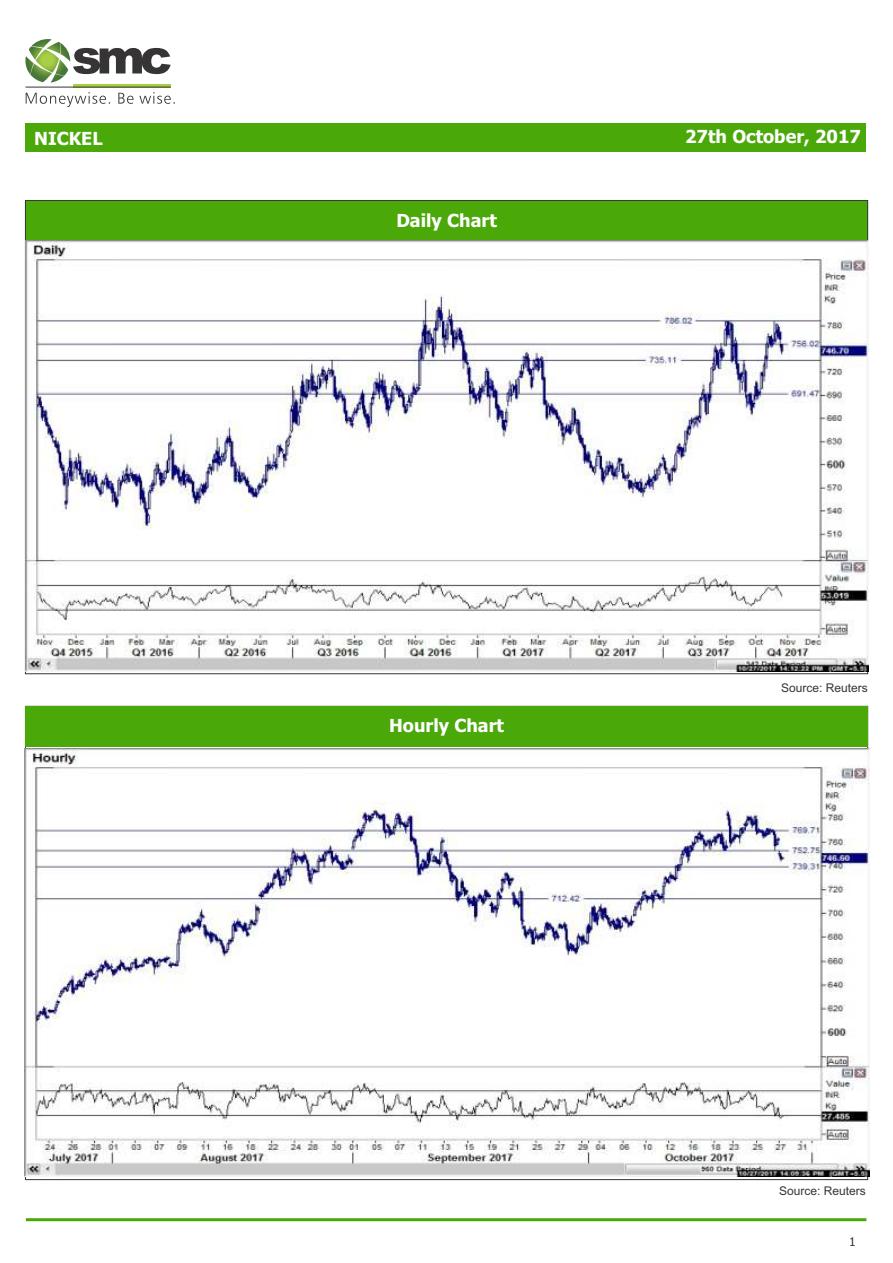
<style>
.page{position:relative;width:893px;height:1263px;background:#fff}
.page>*{position:absolute;margin:0;border:0;box-sizing:border-box;transform-origin:0 0}
.t1{font:700 18px "Tahoma";color:#fefefe}
.t2{font:12px "Arial";color:#373435}
.t3{font:12px "Tahoma";color:#373435}
</style>
<div class="page">
<div style="left:25px;top:123px;width:841px;height:29px;background:#4aa808"></div>
<hr style="left:26px;top:1218px;width:840px;height:3px;background:#4aa808">
<div style="left:25px;top:201px;width:843px;height:41px;background:#4aa808"></div>
<div style="left:25px;top:706px;width:843px;height:41px;background:#4aa808"></div>
<svg style="left:73px;top:48px;width:98px;height:26px"></svg>
<img style="left:25px;top:39px;width:45px;height:44px">
<hr style="left:73px;top:84px;width:98px;height:3px;background:#a8cf45">
<svg style="left:26px;top:92px;width:149px;height:15px"></svg>
<hr style="left:26px;top:87px;width:145px;height:1px;background:#373435">
<img style="left:25px;top:241px;width:843px;height:430px">
<img style="left:25px;top:748px;width:844px;height:428px">
<p class="t1" style="left:34px;top:131px;width:70px">NICKEL</p>
<p class="t1" style="left:396px;top:213px;width:102px">Daily Chart</p>
<p class="t1" style="left:389px;top:718px;width:116px">Hourly Chart</p>
<p class="t1" style="left:685px;top:130px;width:177px">27th October, 2017</p>
<p class="t2" style="left:781px;top:683px;width:88px">Source: Reuters</p>
<p class="t2" style="left:779px;top:1186px;width:88px">Source: Reuters</p>
<p class="t3" style="left:849px;top:1236px;width:8px">1</p>
</div>
